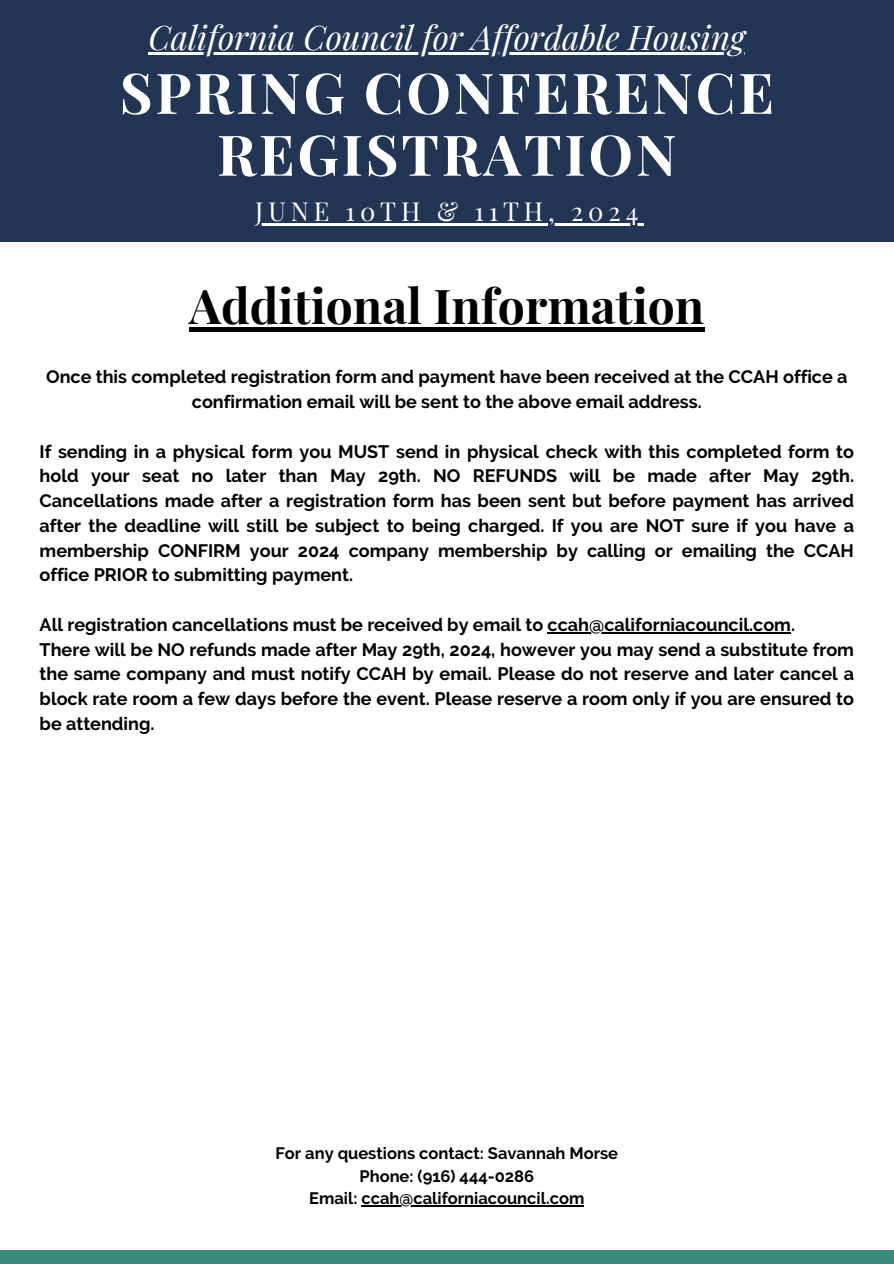
<style>
.page{position:relative;width:894px;height:1264px;background:#fff}
.page>*{position:absolute;margin:0;border:0;box-sizing:border-box;transform-origin:0 0}
.t1{font:700 56.25px/61.8px "Playfair Display";letter-spacing:.05em;color:#fff;text-align:center}
.t2{font:700 48px "Playfair Display";color:#000}
.t3{font:italic 33.15px "Playfair Display";color:#fff}
.t4{font:25.65px "Playfair Display";letter-spacing:.19em;color:#fff}
.t5{font:700 18px/24.8px "Raleway";color:#000;text-align:justify}
.t6{font:700 16.5px "Raleway";color:#000}
</style>
<div class="page">
<div style="left:0;top:0;width:893px;height:241px;background:#223554"></div>
<hr style="left:148px;top:53px;width:597px;height:2px;background:#fff">
<hr style="left:255px;top:223px;width:388px;height:2px;background:#fff">
<hr style="left:547px;top:632px;width:243px;height:1px;background:#000">
<hr style="left:361px;top:1205px;width:223px;height:1px;background:#000">
<div style="left:189px;top:327px;width:515px;height:5px;background:#000"></div>
<div style="left:0;top:1250px;width:893px;height:13px;background:#388c7d"></div>
<h1 class="t3" style="left:148px;top:15px;width:598px">California Council for Affordable Housing</h1>
<h3 class="t1" style="left:120px;top:60px;width:655px">SPRING CONFERENCE<br>REGISTRATION</h3>
<h3 class="t4" style="left:255px;top:193px;width:384px">JUNE 10TH &amp; 11TH, 2024</h3>
<h2 class="t2" style="left:189px;top:272px;width:516px">Additional Information</h2>
<h2 class="t5" style="left:46px;top:364px;width:802px;text-align:center">Once this completed registration form and payment have been received at the CCAH office a confirmation email will be sent to the above email address.</h2>
<p class="t5" style="left:40px;top:439px;width:815px">If sending in a physical form you MUST send in physical check with this completed form to hold your seat no later than May 29th. NO REFUNDS will be made after May 29th.<br>Cancellations made after a registration form has been sent but before payment has arrived after the deadline will still be subject to being charged. If you are NOT sure if you have a membership CONFIRM your 2024 company membership by calling or emailing the CCAH office PRIOR to submitting payment.</p>
<p class="t5" style="left:40px;top:612px;width:756px">All registration cancellations must be received by email to ccah@californiacouncil.com.</p>
<p class="t5" style="left:40px;top:637px;width:815px">There will be NO refunds made after May 29th, 2024, however you may send a substitute from</p>
<p class="t5" style="left:40px;top:661px;width:815px">the same company and must notify CCAH by email. Please do not reserve and later cancel a block rate room a few days before the event. Please reserve a room only if you are ensured to be attending.</p>
<p class="t6" style="left:275px;top:1143px;width:344px">For any questions contact: Savannah Morse</p>
<p class="t6" style="left:359px;top:1166px;width:176px">Phone: (916) 444-0286</p>
<p class="t6" style="left:309px;top:1188px;width:276px">Email: ccah@californiacouncil.com</p>
</div>
